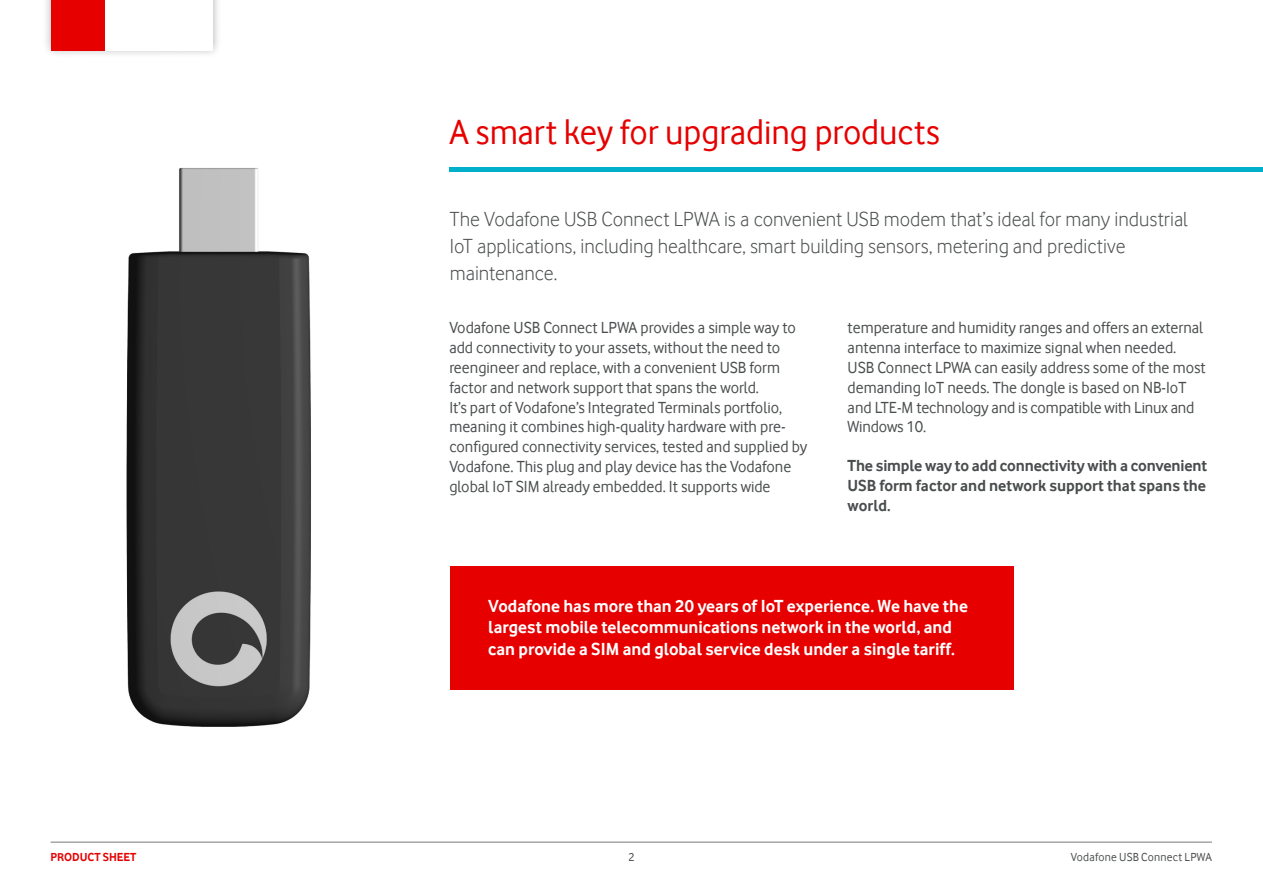
<style>
.page{position:relative;width:1263px;height:893px;background:#fff}
.page>*{position:absolute;margin:0;border:0;box-sizing:border-box;transform-origin:0 0}
.t1{font:36px "Vodafone Rg";color:#e60000}
.t2{font:21px/27px "Vodafone Lt";color:#4a4d4e}
.t3{font:700 18px/21.6px "Vodafone Rg";color:#fff}
.t4{font:16.5px/19.8px "Vodafone Rg";color:#4a4d4e}
.t5{font:700 16.5px/19.8px "Vodafone Rg";color:#4a4d4e;text-align:justify}
.t6{font:12px "Vodafone Rg";letter-spacing:.015em;color:#4a4d4e}
.t7{font:700 12px "Vodafone Rg";color:#e60000}
</style>
<div class="page">
<div style="left:42px;top:0;width:180px;height:58px;background:#000;opacity:.3"></div>
<div style="left:51px;top:0;width:162px;height:51px;background:#fff"></div>
<div style="left:51px;top:0;width:53px;height:51px;background:#e60000"></div>
<hr style="left:51px;top:842px;width:1161px;height:1px;background:#77797a">
<img style="left:126px;top:167px;width:185px;height:559px">
<hr style="left:449px;top:167px;width:814px;height:4px;background:#00b0ca">
<div style="left:450px;top:567px;width:563px;height:123px;background:#e60000"></div>
<h1 class="t1" style="left:449px;top:111px;width:492px">A smart key for upgrading products</h1>
<p class="t2" style="left:450px;top:205px;width:739px">The Vodafone USB Connect LPWA is a convenient USB modem that’s ideal for many industrial<br>IoT applications, including healthcare, smart building sensors, metering and predictive maintenance.</p>
<p class="t4" style="left:449px;top:318px;width:359px">Vodafone USB Connect LPWA provides a simple way to add connectivity to your assets, without the need to reengineer and replace, with a convenient USB form factor and network support that spans the world.<br>It’s part of Vodafone’s Integrated Terminals portfolio, meaning it combines high-quality hardware with pre&shy;configured connectivity services, tested and supplied by Vodafone. This plug and play device has the Vodafone global IoT SIM already embedded. It supports wide</p>
<p class="t4" style="left:848px;top:318px;width:360px">temperature and humidity ranges and offers an external antenna interface to maximize signal when needed.<br>USB Connect LPWA can easily address some of the most demanding IoT needs. The dongle is based on NB-IoT and LTE-M technology and is compatible with Linux and Windows 10.</p>
<p class="t5" style="left:848px;top:456px;width:361px">The simple way to add connectivity with a convenient USB form factor and network support that spans the world.</p>
<p class="t3" style="left:488px;top:594px;width:481px">Vodafone has more than 20 years of IoT experience. We have the largest mobile telecommunications network in the world, and can provide a SIM and global service desk under a single tariff.</p>
<p class="t7" style="left:51px;top:850px;width:87px">PRODUCT SHEET</p>
<p class="t6" style="left:628px;top:850px;width:8px">2</p>
<p class="t6" style="left:1071px;top:850px;width:143px">Vodafone USB Connect LPWA</p>
</div>
